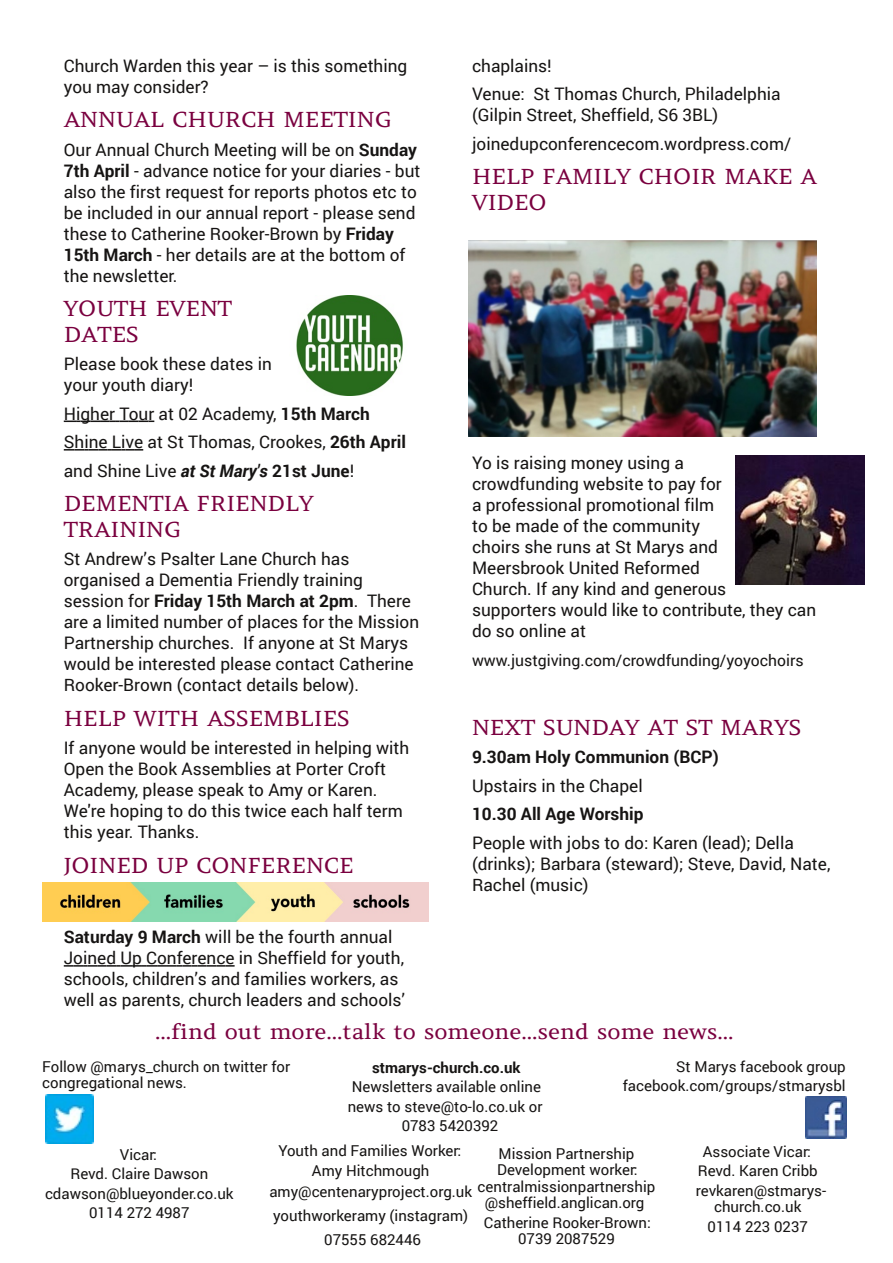
<style>
.page{position:relative;width:893px;height:1263px;background:#fff}
.page>*{position:absolute;margin:0;border:0;box-sizing:border-box;transform-origin:0 0}
.t1{font:21px/25.5px "Amethysta";color:#7a003f;scale:1.1 1}
.t2{font:17.25px/21px "Roboto";color:#161413}
.t3{font:700 17.25px "Roboto";color:#161413}
.t4{font:15.75px "Roboto";color:#161413}
.t5{font:15px/19.5px "Roboto";color:#161413;text-align:center}
.t6{font:700 15px "Roboto";color:#161413}
.s1{font-weight:700}
.s2{font-weight:700;font-style:italic}
</style>
<div class="page">
<svg style="left:64px;top:421px;width:90px;height:1px"></svg>
<svg style="left:64px;top:449px;width:79px;height:2px"></svg>
<svg style="left:64px;top:965px;width:171px;height:2px"></svg>
<img style="left:805px;top:1097px;width:41px;height:41px">
<img style="left:45px;top:1095px;width:49px;height:48px">
<img style="left:296px;top:295px;width:107px;height:100px">
<img style="left:43px;top:883px;width:386px;height:38px">
<img style="left:468px;top:241px;width:348px;height:195px">
<img style="left:735px;top:455px;width:129px;height:129px">
<p class="t2" style="left:64px;top:54px;width:345px">Church Warden this year – is this something you may consider?</p>
<p class="t1" style="left:64px;top:107px;width:299px">ANNUAL CHURCH MEETING</p>
<p class="t2" style="left:64px;top:138px;width:358px">Our Annual Church Meeting will be on <span class="s1">Sunday 7th April</span> - advance notice for your diaries - but also the first request for reports photos etc to be included in our annual report - please send these to Catherine Rooker-Brown by <span class="s1">Friday 15th March</span> - her details are at the bottom of the newsletter.</p>
<p class="t1" style="left:64px;top:296px;width:154px">YOUTH EVENT<br>DATES</p>
<p class="t2" style="left:64px;top:353px;width:210px">Please book these dates in your youth diary!</p>
<p class="t2" style="left:64px;top:399px;width:344px;line-height:28.5px">Higher Tour at 02 Academy, <span class="s1">15th March<br></span>Shine Live at St Thomas, Crookes, <span class="s1">26th April </span>and Shine Live <span class="s2">at St Mary's</span> <span class="s1">21st June</span>!</p>
<p class="t1" style="left:64px;top:491px;width:228px">DEMENTIA FRIENDLY<br>TRAINING</p>
<p class="t2" style="left:64px;top:548px;width:357px">St Andrew’s Psalter Lane Church has organised a Dementia Friendly training session for <span class="s1">Friday 15th March at 2pm</span>. There are a limited number of places for the Mission Partnership churches. If anyone at St Marys would be interested please contact Catherine Rooker-Brown (contact details below).</p>
<p class="t1" style="left:64px;top:705px;width:261px">HELP WITH ASSEMBLIES</p>
<p class="t2" style="left:64px;top:737px;width:347px">If anyone would be interested in helping with Open the Book Assemblies at Porter Croft Academy, please speak to Amy or Karen.<br>We're hoping to do this twice each half term this year. Thanks.</p>
<p class="t1" style="left:64px;top:852px;width:265px">JOINED UP CONFERENCE</p>
<p class="t2" style="left:64px;top:926px;width:343px"><span class="s1">Saturday 9 March</span> will be the fourth annual Joined Up Conference in Sheffield for youth, schools, children’s and families workers, as well as parents, church leaders and schools’</p>
<p class="t2" style="left:472px;top:51px;width:310px;line-height:28.5px">chaplains!<br>Venue: St Thomas Church, Philadelphia</p>
<p class="t2" style="left:472px;top:100px;width:321px;line-height:28.5px">(Gilpin Street, Sheffield, S6 3BL) joinedupconferencecom.wordpress.com/</p>
<p class="t1" style="left:472px;top:164px;width:315px">HELP FAMILY CHOIR MAKE A<br>VIDEO</p>
<p class="t2" style="left:472px;top:452px;width:346px">Yo is raising money using a<br>crowdfunding website to pay for<br>a professional promotional film<br>to be made of the community<br>choirs she runs at St Marys and<br>Meersbrook United Reformed<br>Church. If any kind and generous<br>supporters would like to contribute, they can do so online at</p>
<p class="t4" style="left:472px;top:649px;width:333px">www.justgiving.com/crowdfunding/yoyochoirs</p>
<p class="t1" style="left:472px;top:714px;width:301px">NEXT SUNDAY AT ST MARYS</p>
<p class="t3" style="left:472px;top:745px;width:248px">9.30am Holy Communion (BCP)</p>
<p class="t2" style="left:472px;top:774px;width:172px">Upstairs in the Chapel</p>
<p class="t3" style="left:472px;top:802px;width:173px">10.30 All Age Worship</p>
<p class="t2" style="left:472px;top:831px;width:360px">People with jobs to do: Karen (lead); Della (drinks); Barbara (steward); Steve, David, Nate,<br>Rachel (music)</p>
<p class="t1" style="left:155px;top:1018px;width:527px">...find out more...talk to someone...send some news...</p>
<p class="t5" style="left:42px;top:1058px;width:249px;line-height:16.5px;text-align:left">Follow @marys_church on twitter for congregational news.</p>
<p class="t5" style="left:623px;top:1056px;width:224px;text-align:right">St Marys facebook group facebook.com/groups/stmarysbl</p>
<p class="t6" style="left:372px;top:1057px;width:150px">stmarys-church.co.uk</p>
<p class="t5" style="left:352px;top:1076px;width:191px">Newsletters available online</p>
<p class="t5" style="left:348px;top:1096px;width:196px">news to steve@to-lo.co.uk or</p>
<p class="t5" style="left:402px;top:1115px;width:98px">0783 5420392</p>
<p class="t5" style="left:45px;top:1144px;width:190px">Vicar:<br>Revd. Claire Dawson cdawson@blueyonder.co.uk<br>0114 272 4987</p>
<p class="t5" style="left:278px;top:1141px;width:184px">Youth and Families Worker:<br>Amy Hitchmough</p>
<p class="t5" style="left:478px;top:1144px;width:179px;line-height:16.5px">Mission Partnership<br>Development worker: centralmissionpartnership @sheffield.anglican.org</p>
<p class="t5" style="left:484px;top:1213px;width:168px;line-height:16.5px">Catherine Rooker-Brown:<br>0739 2087529</p>
<p class="t5" style="left:269px;top:1179px;width:204px;line-height:24px">amy@centenaryproject.org.uk youthworkeramy (instagram)<br>07555 682446</p>
<p class="t5" style="left:696px;top:1141px;width:132px">Associate Vicar:<br>Revd. Karen Cribb revkaren@stmarys-</p>
<p class="t5" style="left:708px;top:1196px;width:102px">church.co.uk<br>0114 223 0237</p>
</div>
